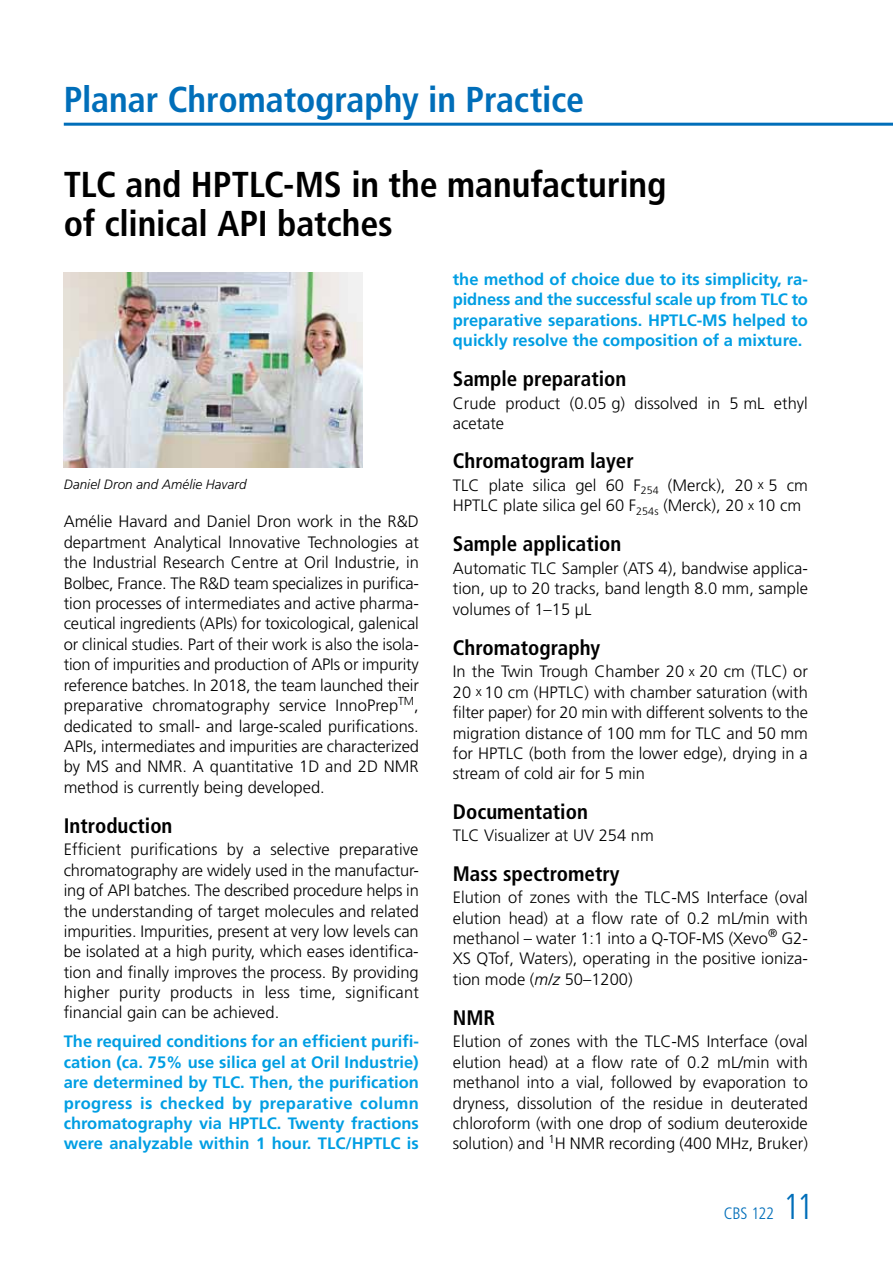
<style>
.page{position:relative;width:893px;height:1263px;background:#fff}
.page>*{position:absolute;margin:0;border:0;box-sizing:border-box;transform-origin:0 0}
.t1{font:700 condensed 36px/39px "Frutiger";letter-spacing:-.005em;color:#000}
.t2{font:700 condensed 36px "Frutiger";letter-spacing:-.005em;color:#006eb9}
.t3{font:700 condensed 21px "Frutiger";color:#000}
.t4{font:300 16.5px/20.4px "Frutiger";color:#000;text-align:justify}
.t5{font:700 16.5px/20.4px "Frutiger";color:#009ee3;text-align:justify}
.t6{font:300 condensed 16.5px "Frutiger";letter-spacing:-.015em;color:#006eb9}
.t7{font:italic 300 13.5px "Frutiger";letter-spacing:.005em;color:#000}
.s1{font-size:13.5px}
.s2{font-style:italic}
.s3{font-size:36px}
</style>
<div class="page">
<hr style="left:64px;top:123px;width:829px;height:3px;background:#006eb9">
<img style="left:64px;top:272px;width:298px;height:196px">
<h1 class="t2" style="left:64px;top:78px;width:522px">Planar Chromatography in Practice</h1>
<h1 class="t1" style="left:64px;top:165px;width:604px">TLC and HPTLC-MS in the manufacturing of clinical API batches</h1>
<p class="t7" style="left:64px;top:477px;width:184px">Daniel Dron and Amélie Havard</p>
<p class="t4" style="left:64px;top:511px;width:357px">Amélie Havard and Daniel Dron work in the R&amp;D department Analytical Innovative Technologies at the Industrial Research Centre at Oril Industrie, in Bolbec, France. The R&amp;D team specializes in purifica&shy;tion processes of intermediates and active pharma&shy;ceutical ingredients (APIs) for toxicological, galenical or clinical studies. Part of their work is also the isola&shy;tion of impurities and production of APIs or impurity reference batches. In 2018, the team launched their preparative chromatography service InnoPrep<sup>TM</sup>, dedicated to small- and large-scaled purifications.<br>APIs, intermediates and impurities are characterized by MS and NMR. A quantitative 1D and 2D NMR method is currently being developed.</p>
<p class="t3" style="left:64px;top:813px;width:110px">Introduction</p>
<p class="t4" style="left:64px;top:839px;width:357px">Efficient purifications by a selective preparative chromatography are widely used in the manufactur&shy;ing of API batches. The described procedure helps in the understanding of target molecules and related impurities. Impurities, present at very low levels can be isolated at a high purity, which eases identifica&shy;tion and finally improves the process. By providing higher purity products in less time, significant financial gain can be achieved.</p>
<p class="t5" style="left:64px;top:1031px;width:357px">The required conditions for an efficient purifi&shy;cation (ca. 75% use silica gel at Oril Industrie) are determined by TLC. Then, the purification progress is checked by preparative column chromatography via HPTLC. Twenty fractions were analyzable within 1 hour. TLC/HPTLC is</p>
<p class="t5" style="left:453px;top:269px;width:357px">the method of choice due to its simplicity, ra&shy;pidness and the successful scale up from TLC to preparative separations. HPTLC-MS helped to quickly resolve the composition of a mixture.</p>
<p class="t3" style="left:453px;top:367px;width:175px">Sample preparation</p>
<p class="t4" style="left:453px;top:393px;width:357px">Crude product (0.05 g) dissolved in 5 mL ethyl acetate</p>
<p class="t3" style="left:453px;top:449px;width:182px">Chromatogram layer</p>
<p class="t4" style="left:453px;top:475px;width:357px">TLC plate silica gel 60 F<sub>254</sub> (Merck), 20 <span class="s1">x</span> 5 cm<br>HPTLC plate silica gel 60 F<sub>254s</sub> (Merck), 20 <span class="s1">x</span> 10 cm</p>
<p class="t3" style="left:453px;top:532px;width:170px">Sample application</p>
<p class="t4" style="left:453px;top:558px;width:357px">Automatic TLC Sampler (ATS 4), bandwise applica&shy;tion, up to 20 tracks, band length 8.0 mm, sample volumes of 1–15 µL</p>
<p class="t3" style="left:453px;top:635px;width:149px">Chromatography</p>
<p class="t4" style="left:453px;top:661px;width:357px">In the Twin Trough Chamber 20 <span class="s1">x</span> 20 cm (TLC) or 20 <span class="s1">x</span> 10 cm (HPTLC) with chamber saturation (with filter paper) for 20 min with different solvents to the migration distance of 100 mm for TLC and 50 mm for HPTLC (both from the lower edge), drying in a stream of cold air for 5 min</p>
<p class="t3" style="left:453px;top:800px;width:137px">Documentation</p>
<p class="t4" style="left:453px;top:825px;width:202px">TLC Visualizer at UV 254 nm</p>
<p class="t3" style="left:453px;top:861px;width:168px">Mass spectrometry</p>
<p class="t4" style="left:453px;top:887px;width:357px">Elution of zones with the TLC-MS Interface (oval elution head) at a flow rate of 0.2 mL/min with methanol – water 1:1 into a Q-TOF-MS (Xevo<sup>®</sup> G2- XS QTof, Waters), operating in the positive ioniza&shy;tion mode (<span class="s2">m/z</span> 50–1200)</p>
<p class="t3" style="left:453px;top:1005px;width:44px">NMR</p>
<p class="t4" style="left:453px;top:1031px;width:357px">Elution of zones with the TLC-MS Interface (oval elution head) at a flow rate of 0.2 mL/min with methanol into a vial, followed by evaporation to dryness, dissolution of the residue in deuterated chloroform (with one drop of sodium deuteroxide solution) and <sup>1</sup>H NMR recording (400 MHz, Bruker)</p>
<p class="t6" style="left:724px;top:1204px;width:91px">CBS 122 <span class="s3">11</span></p>
</div>
